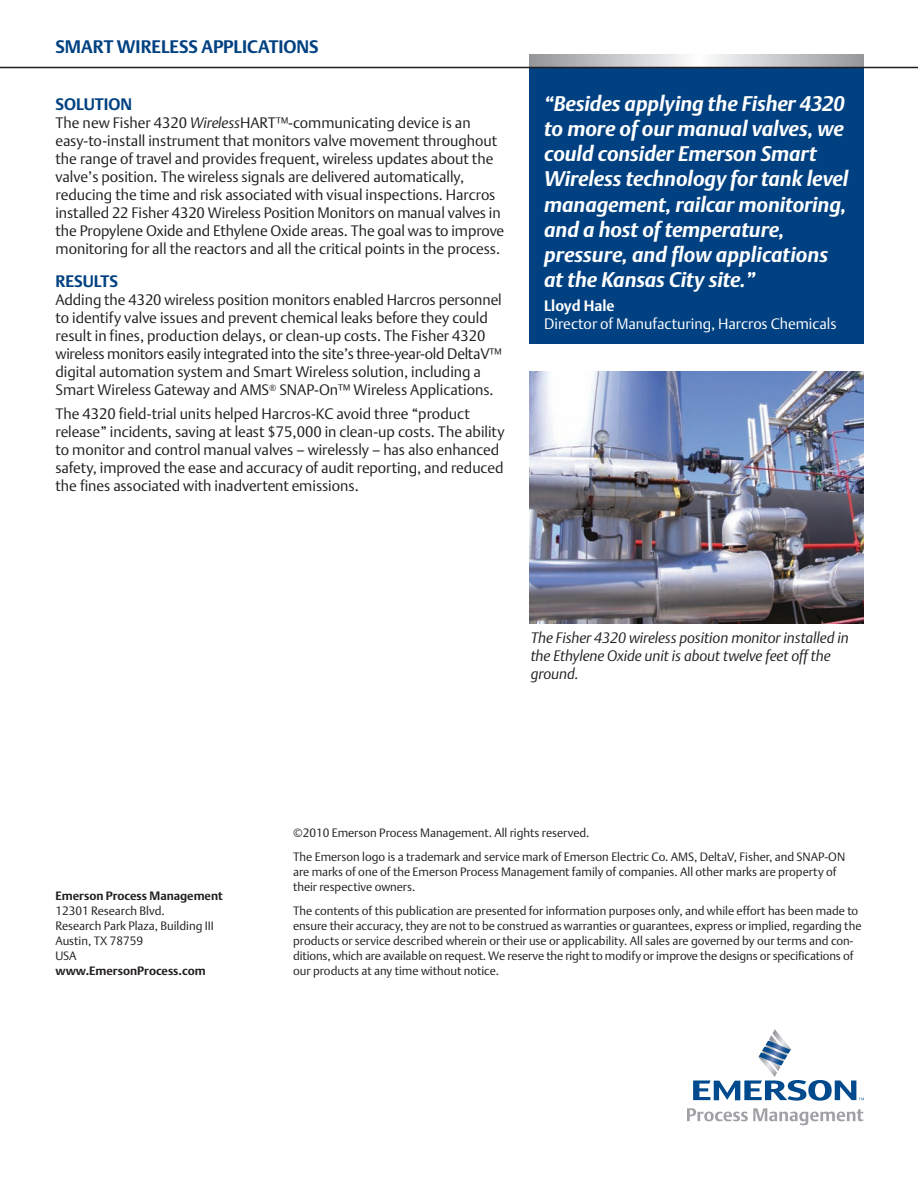
<style>
.page{position:relative;width:918px;height:1188px;background:#fff}
.page>*{position:absolute;margin:0;border:0;box-sizing:border-box;transform-origin:0 0}
.t1{font:italic 700 21px/25.2px "DTL Argo T";color:#fff}
.t2{font:700 18px "DTL Argo T";color:#014181}
.t3{font:700 16.5px "DTL Argo T";color:#014181}
.t4{font:15px/18px "DTL Argo T Light";color:#231f20}
.t5{font:italic 15px/18px "DTL Argo T Light";color:#231f20}
.t6{font:15px "DTL Argo T Light";color:#fff}
.t7{font:700 15px "DTL Argo T";color:#fff}
.t8{font:12px/15px "DTL Argo T Light";color:#231f20}
.t9{font:700 12px "DTL Argo T";color:#231f20}
.s1{font-style:italic}
</style>
<div class="page">
<div style="left:529px;top:68px;width:335px;height:276px;background:#014181"></div>
<svg style="left:529px;top:54px;width:335px;height:13px;background:#c4c5c7"></svg>
<svg style="left:693px;top:1029px;width:171px;height:72px"></svg>
<svg style="left:687px;top:1108px;width:176px;height:17px"></svg>
<hr style="left:0;top:67px;width:918px;height:1px;background:#231f20">
<img style="left:529px;top:372px;width:335px;height:252px">
<p class="t2" style="left:56px;top:39px;width:265px">SMART WIRELESS APPLICATIONS</p>
<p class="t3" style="left:56px;top:97px;width:78px">SOLUTION</p>
<p class="t4" style="left:56px;top:115px;width:450px">The new Fisher 4320 <span class="s1">Wireless</span>HART™-communicating device is an easy-to-install instrument that monitors valve movement throughout the range of travel and provides frequent, wireless updates about the valve’s position. The wireless signals are delivered automatically, reducing the time and risk associated with visual inspections. Harcros installed 22 Fisher 4320 Wireless Position Monitors on manual valves in the Propylene Oxide and Ethylene Oxide areas. The goal was to improve monitoring for all the reactors and all the critical points in the process.</p>
<p class="t3" style="left:56px;top:275px;width:64px">RESULTS</p>
<p class="t4" style="left:56px;top:292px;width:448px">Adding the 4320 wireless position monitors enabled Harcros personnel to identify valve issues and prevent chemical leaks before they could result in fines, production delays, or clean-up costs. The Fisher 4320 wireless monitors easily integrated into the site’s three-year-old DeltaV™ digital automation system and Smart Wireless solution, including a Smart Wireless Gateway and AMS<sup>®</sup> SNAP-On™ Wireless Applications.</p>
<p class="t4" style="left:55px;top:406px;width:451px">The 4320 field-trial units helped Harcros-KC avoid three “product release” incidents, saving at least $75,000 in clean-up costs. The ability to monitor and control manual valves – wirelessly – has also enhanced safety, improved the ease and accuracy of audit reporting, and reduced the fines associated with inadvertent emissions.</p>
<p class="t1" style="left:544px;top:92px;width:306px">“Besides applying the Fisher 4320 to more of our manual valves, we could consider Emerson Smart<br>Wireless technology for tank level management, railcar monitoring, and a host of temperature, pressure, and flow applications at the Kansas City site.”</p>
<p class="t7" style="left:544px;top:300px;width:72px">Lloyd Hale</p>
<p class="t6" style="left:544px;top:318px;width:294px">Director of Manufacturing, Harcros Chemicals</p>
<p class="t5" style="left:531px;top:630px;width:320px">The Fisher 4320 wireless position monitor installed in the Ethylene Oxide unit is about twelve feet off the ground.</p>
<p class="t9" style="left:56px;top:891px;width:169px">Emerson Process Management</p>
<p class="t8" style="left:56px;top:904px;width:160px">12301 Research Blvd.<br>Research Park Plaza, Building III<br>Austin, TX 78759<br>USA</p>
<p class="t9" style="left:56px;top:966px;width:152px">www.EmersonProcess.com</p>
<p class="t8" style="left:293px;top:822px;width:554px;line-height:24px">©2010 Emerson Process Management. All rights reserved.<br>The Emerson logo is a trademark and service mark of Emerson Electric Co. AMS, DeltaV, Fisher, and SNAP-ON</p>
<p class="t8" style="left:293px;top:865px;width:545px">are marks of one of the Emerson Process Management family of companies. All other marks are property of their respective owners.</p>
<p class="t8" style="left:293px;top:904px;width:570px">The contents of this publication are presented for information purposes only, and while effort has been made to ensure their accuracy, they are not to be construed as warranties or guarantees, express or implied, regarding the products or service described wherein or their use or applicability. All sales are governed by our terms and con&shy;ditions, which are available on request. We reserve the right to modify or improve the designs or specifications of our products at any time without notice.</p>
</div>
